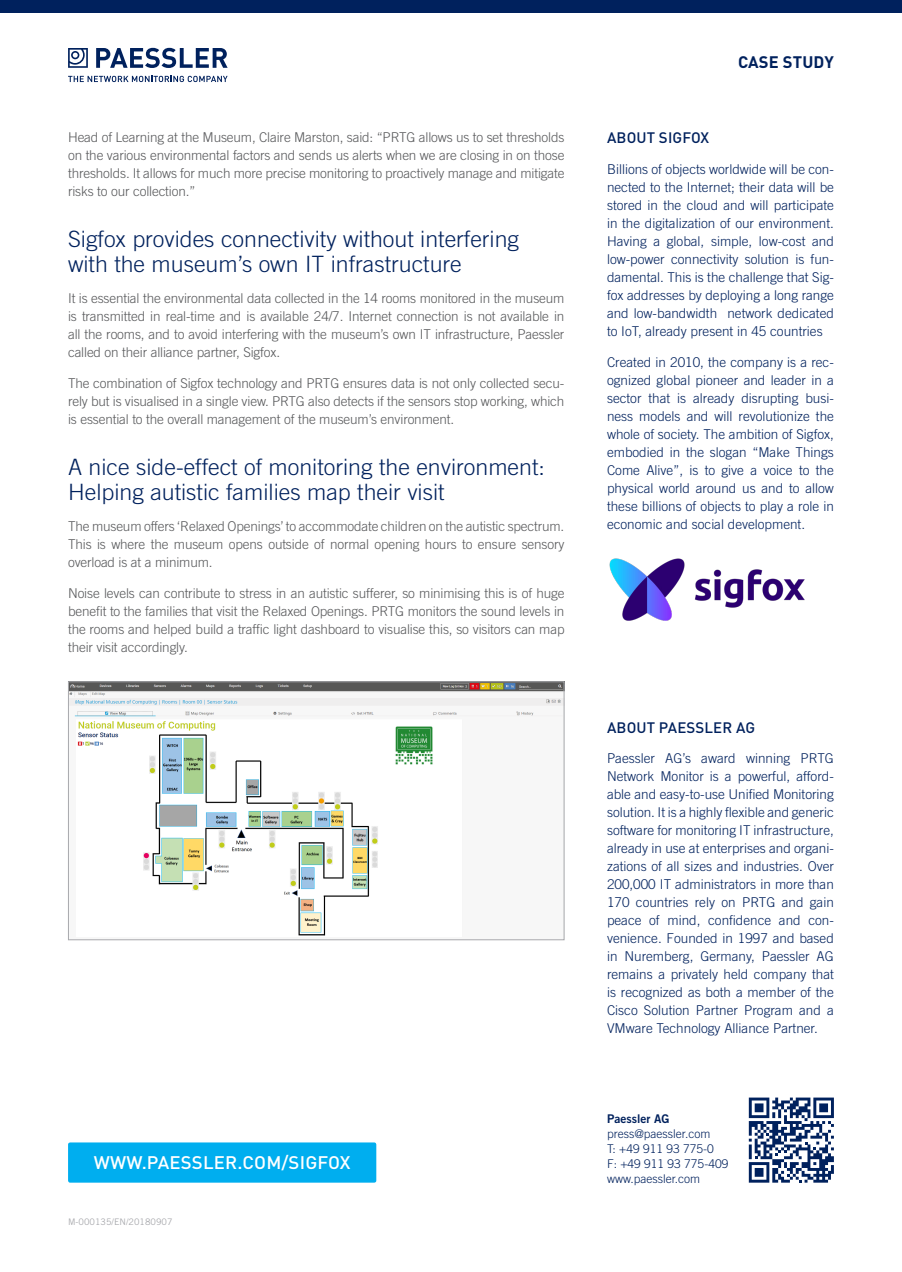
<style>
.page{position:relative;width:902px;height:1272px;background:#fff}
.page>*{position:absolute;margin:0;border:0;box-sizing:border-box;transform-origin:0 0}
.Überschrift_2{font:300 22.5px/25.5px "Trade Gothic LT Std";color:#00215d}
.Überschrift_2-2{font:500 18px "DINOT";letter-spacing:.01em;color:#fff}
.Kategorie_Folgeseite{font:700 16.5px "DINOT";letter-spacing:.01em;color:#00215d}
.Überschrift_3{font:500 15px "DINOT";letter-spacing:.01em;color:#00215d}
.Fliesstext_-_Blau{font:300 13.5px/18px "Trade Gothic LT Std";color:#00215d;text-align:justify}
.Fliesstext{font:300 13.5px/18px "Trade Gothic LT Std";letter-spacing:-.01em;color:#57585a;text-align:justify}
.Fliesstext_-_Blau-2{font:300 12px/15px "Trade Gothic LT Std";color:#00215d}
.Fliesstext_-_Blau-3{font:12px "Trade Gothic LT Std Bd 2";color:#00215d}
.DOC_ID{font:9px "Trade Gothic LT Std";color:#a8a9ad}
</style>
<div class="page">
<svg style="left:748px;top:1097px;width:85px;height:85px"></svg>
<svg style="left:96px;top:48px;width:131px;height:20px"></svg>
<svg style="left:68px;top:76px;width:159px;height:6px"></svg>
<svg style="left:68px;top:48px;width:20px;height:20px"></svg>
<div style="left:0;top:0;width:901px;height:13px;background:#00215d"></div>
<div style="left:68px;top:1142px;width:308px;height:40px;background:#00aeef;border-radius:2px"></div>
<img style="left:70px;top:683px;width:492px;height:253px">
<div style="left:68px;top:681px;width:496px;height:259px;border:1px solid #a8a9ad"></div>
<img style="left:609px;top:558px;width:196px;height:63px">
<p class="Fliesstext" style="left:68px;top:128px;width:498px">Head of Learning at the Museum, Claire Marston, said: “PRTG allows us to set thresholds on the various environmental factors and sends us alerts when we are closing in on those thresholds. It allows for much more precise monitoring to proactively manage and mitigate risks to our collection.”</p>
<p class="Überschrift_2" style="left:68px;top:226px;width:452px">Sigfox provides connectivity without interfering with the museum’s own IT infrastructure</p>
<p class="Fliesstext" style="left:68px;top:289px;width:498px">It is essential the environmental data collected in the 14 rooms monitored in the museum is transmitted in real-time and is available 24/7. Internet connection is not available in all the rooms, and to avoid interfering with the museum’s own IT infrastructure, Paessler called on their alliance partner, Sigfox.</p>
<p class="Fliesstext" style="left:68px;top:374px;width:498px">The combination of Sigfox technology and PRTG ensures data is not only collected secu&shy;rely but is visualised in a single view. PRTG also detects if the sensors stop working, which is essential to the overall management of the museum’s environment.</p>
<p class="Überschrift_2" style="left:68px;top:454px;width:478px">A nice side-effect of monitoring the environment:<br>Helping autistic families map their visit</p>
<p class="Fliesstext" style="left:68px;top:517px;width:498px">The museum offers ‘Relaxed Openings’ to accommodate children on the autistic spectrum.<br>This is where the museum opens outside of normal opening hours to ensure sensory overload is at a minimum.</p>
<p class="Fliesstext" style="left:68px;top:584px;width:498px">Noise levels can contribute to stress in an autistic sufferer, so minimising this is of huge benefit to the families that visit the Relaxed Openings. PRTG monitors the sound levels in the rooms and helped build a traffic light dashboard to visualise this, so visitors can map their visit accordingly.</p>
<p class="Überschrift_2-2" style="left:94px;top:1151px;width:258px">WWW.PAESSLER.COM/SIGFOX</p>
<p class="DOC_ID" style="left:68px;top:1216px;width:106px">M-000135/EN/20180907</p>
<p class="Kategorie_Folgeseite" style="left:738px;top:51px;width:97px">CASE STUDY</p>
<p class="Überschrift_3" style="left:607px;top:128px;width:104px">ABOUT SIGFOX</p>
<p class="Fliesstext_-_Blau" style="left:607px;top:160px;width:228px">Billions of objects worldwide will be con&shy;nected to the Internet; their data will be stored in the cloud and will participate in the digitalization of our environment.<br>Having a global, simple, low-cost and low-power connectivity solution is fun&shy;damental. This is the challenge that Sig&shy;fox addresses by deploying a long range and low-bandwidth network dedicated to IoT, already present in 45 countries</p>
<p class="Fliesstext_-_Blau" style="left:607px;top:353px;width:228px">Created in 2010, the company is a rec&shy;ognized global pioneer and leader in a sector that is already disrupting busi&shy;ness models and will revolutionize the whole of society. The ambition of Sigfox, embodied in the slogan “Make Things Come Alive”, is to give a voice to the physical world around us and to allow these billions of objects to play a role in economic and social development.</p>
<p class="Überschrift_3" style="left:607px;top:717px;width:150px">ABOUT PAESSLER AG</p>
<p class="Fliesstext_-_Blau" style="left:607px;top:749px;width:228px">Paessler AG’s award winning PRTG Network Monitor is a powerful, afford&shy;able and easy-to-use Unified Monitoring solution. It is a highly flexible and generic software for monitoring IT infrastructure, already in use at enterprises and organi&shy;zations of all sizes and industries. Over 200,000 IT administrators in more than 170 countries rely on PRTG and gain peace of mind, confidence and con&shy;venience. Founded in 1997 and based in Nuremberg, Germany, Paessler AG remains a privately held company that is recognized as both a member of the Cisco Solution Partner Program and a VMware Technology Alliance Partner.</p>
<p class="Fliesstext_-_Blau-3" style="left:607px;top:1110px;width:64px">Paessler AG</p>
<p class="Fliesstext_-_Blau-2" style="left:607px;top:1125px;width:123px">press@paessler.com<br>T: +49 911 93 775-0<br>F: +49 911 93 775-409 www.paessler.com</p>
</div>
